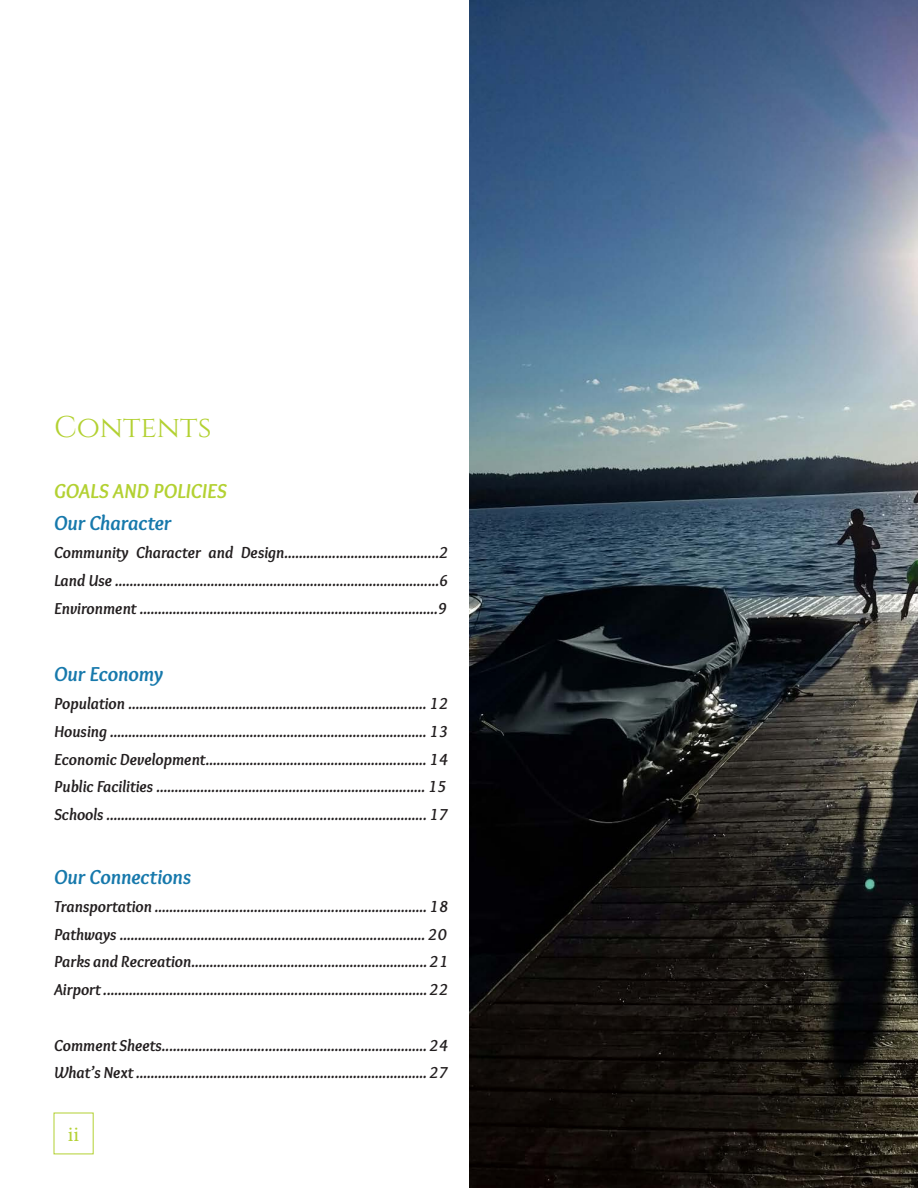
<style>
.page{position:relative;width:918px;height:1188px;background:#fff}
.page>*{position:absolute;margin:0;border:0;box-sizing:border-box;transform-origin:0 0}
.t1{font:30px "Cinzel";color:#b3d132}
.t2{font:italic 700 21px "Overlock";letter-spacing:-.01em;color:#1779ac}
.t3{font:italic 700 21px "Overlock";letter-spacing:-.005em;color:#b3d132}
.t4{font:21px "Minion Pro";color:#b3d132}
.t5{font:italic 700 16.5px/27.8px "Overlock";color:#231f20;text-align:justify}
</style>
<div class="page">
<img style="left:470px;top:0;width:448px;height:1188px">
<h1 class="t1" style="left:54px;top:410px;width:159px">Contents</h1>
<p class="t3" style="left:54px;top:479px;width:175px">GOALS AND POLICIES</p>
<p class="t2" style="left:54px;top:511px;width:119px">Our Character</p>
<p class="t5" style="left:54px;top:539px;width:396px">Community Character and Design..........................................2<br>Land Use ........................................................................................6<br>Environment .................................................................................9</p>
<p class="t2" style="left:54px;top:662px;width:111px">Our Economy</p>
<p class="t5" style="left:54px;top:690px;width:396px">Population ................................................................................. 12<br>Housing ...................................................................................... 13<br>Economic Development............................................................ 14<br>Public Facilities ......................................................................... 15<br>Schools ....................................................................................... 17</p>
<p class="t2" style="left:54px;top:865px;width:139px">Our Connections</p>
<p class="t5" style="left:54px;top:892px;width:396px">Transportation .......................................................................... 18<br>Pathways ................................................................................... 20<br>Parks and Recreation................................................................ 21<br>Airport ........................................................................................ 22</p>
<p class="t5" style="left:54px;top:1031px;width:396px">Comment Sheets........................................................................ 24<br>What’s Next ............................................................................... 27</p>
<p class="t4" style="left:68px;top:1120px;width:13px">ii</p>
</div>
